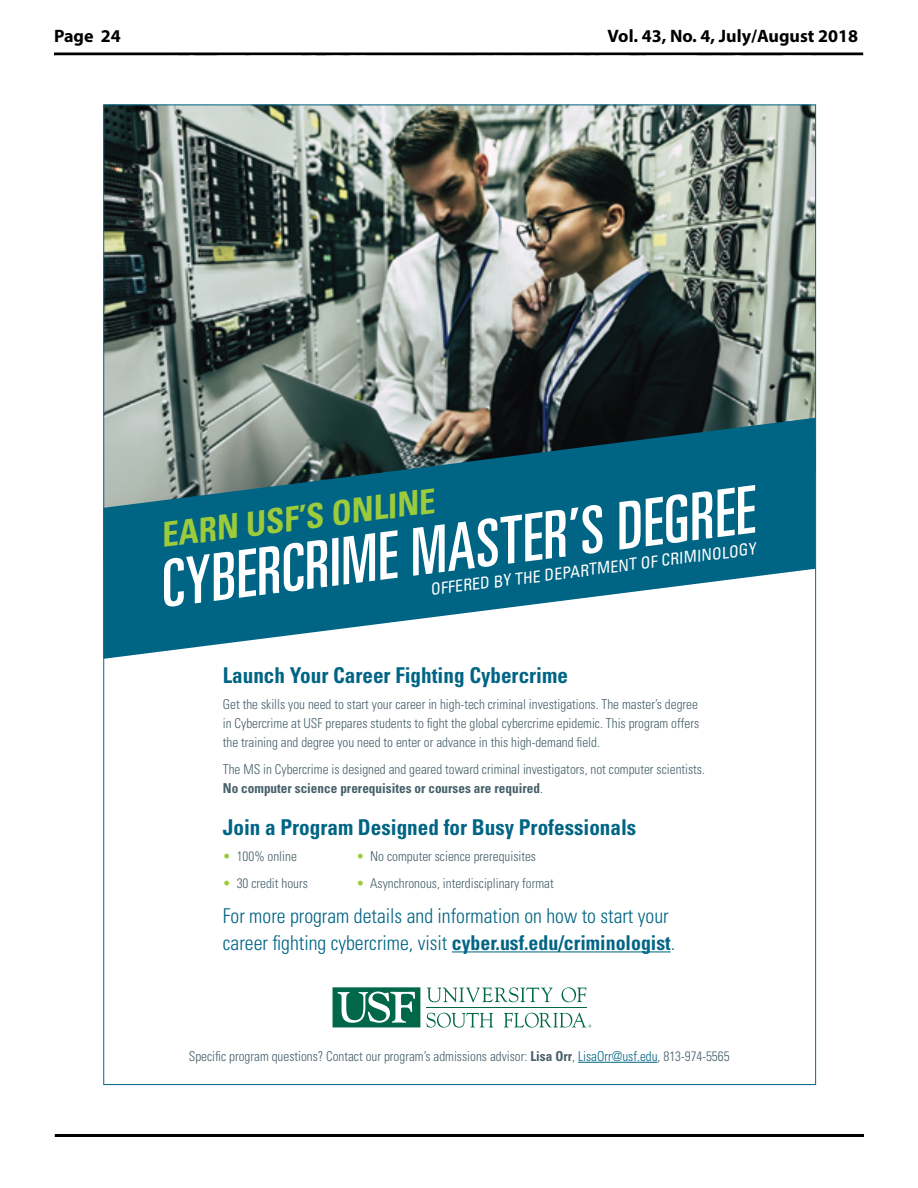
<style>
.page{position:relative;width:918px;height:1188px;background:#fff}
.page>*{position:absolute;margin:0;border:0;box-sizing:border-box;transform-origin:0 0}
.t1{font:ultra-condensed 65.4px "Univers LT Std";color:#fff}
.t2{font:700 condensed 34.05px "Univers LT Std";color:#9ccb3b}
.t3{font:700 condensed 21.75px "Univers LT Std";color:#006484}
.t4{font:300 condensed 20.4px/27.3px "Univers LT Std";color:#006484}
.t5{font:700 18px "Myriad Pro";color:#000}
.t6{font:condensed 16.35px "Univers LT Std";color:#fff}
.t7{font:300 condensed 13.65px/19px "Univers LT Std";color:#466069;text-align:justify}
.s1{font-weight:700}
.s2{color:#9ccb3b}
.s3{font-weight:700;color:#036585}
.s4{color:#036585}
</style>
<div class="page">
<svg style="left:54px;top:52px;width:809px;height:4px;background:#505050"></svg>
<hr style="left:55px;top:1134px;width:809px;height:3px;background:#000">
<img style="left:105px;top:106px;width:709px;height:312px">
<svg style="left:105px;top:418px;width:709px;height:241px;fill:#006484"></svg>
<hr style="left:452px;top:951px;width:219px;height:1px;background:#036585">
<hr style="left:578px;top:1062px;width:80px;height:1px;background:#036585">
<svg style="left:333px;top:987px;width:87px;height:40px"></svg>
<svg style="left:427px;top:987px;width:126px;height:15px"></svg>
<svg style="left:562px;top:987px;width:24px;height:15px"></svg>
<svg style="left:426px;top:1013px;width:67px;height:15px"></svg>
<svg style="left:504px;top:1012px;width:87px;height:16px"></svg>
<hr style="left:426px;top:1007px;width:161px;height:1px;background:#006848">
<h3 class="t5" style="left:54px;top:24px;width:68px">Page 24</h3>
<h3 class="t5" style="left:608px;top:24px;width:252px">Vol. 43, No. 4, July/August 2018</h3>
<h1 class="t1" style="left:155px;top:546px;width:599px;rotate:-7deg">CYBERCRIME MASTER’S DEGREE</h1>
<h2 class="t2" style="left:158px;top:514px;width:277px;rotate:-7deg">EARN USF’S ONLINE</h2>
<p class="t6" style="left:429px;top:579px;width:329px;rotate:-7deg">OFFERED BY THE DEPARTMENT OF CRIMINOLOGY</p>
<h3 class="t3" style="left:223px;top:662px;width:347px">Launch Your Career Fighting Cybercrime</h3>
<p class="t7" style="left:223px;top:694px;width:478px">Get the skills you need to start your career in high-tech criminal investigations. The master’s degree in Cybercrime at USF prepares students to fight the global cybercrime epidemic. This program offers the training and degree you need to enter or advance in this high-demand field.</p>
<p class="t7" style="left:223px;top:759px;width:484px">The MS in Cybercrime is designed and geared toward criminal investigators, not computer scientists.<br><span class="s1">No computer science prerequisites or courses are required</span>.</p>
<h3 class="t3" style="left:223px;top:814px;width:415px">Join a Program Designed for Busy Professionals</h3>
<p class="t7" style="left:223px;top:846px;width:76px"><span class="s2">•</span> 100% online</p>
<p class="t7" style="left:356px;top:846px;width:181px"><span class="s2">•</span> No computer science prerequisites</p>
<p class="t7" style="left:223px;top:873px;width:87px"><span class="s2">•</span> 30 credit hours</p>
<p class="t7" style="left:356px;top:873px;width:199px"><span class="s2">•</span> Asynchronous, interdisciplinary format</p>
<h3 class="t4" style="left:223px;top:902px;width:454px">For more program details and information on how to start your career fighting cybercrime, visit <span class="s3">cyber.usf.edu/criminologist</span>.</h3>
<p class="t7" style="left:189px;top:1047px;width:542px">Specific program questions? Contact our program’s admissions advisor: <span class="s1">Lisa Orr</span>, <span class="s4">LisaOrr@usf.edu</span>, 813-974-5565</p>
</div>
